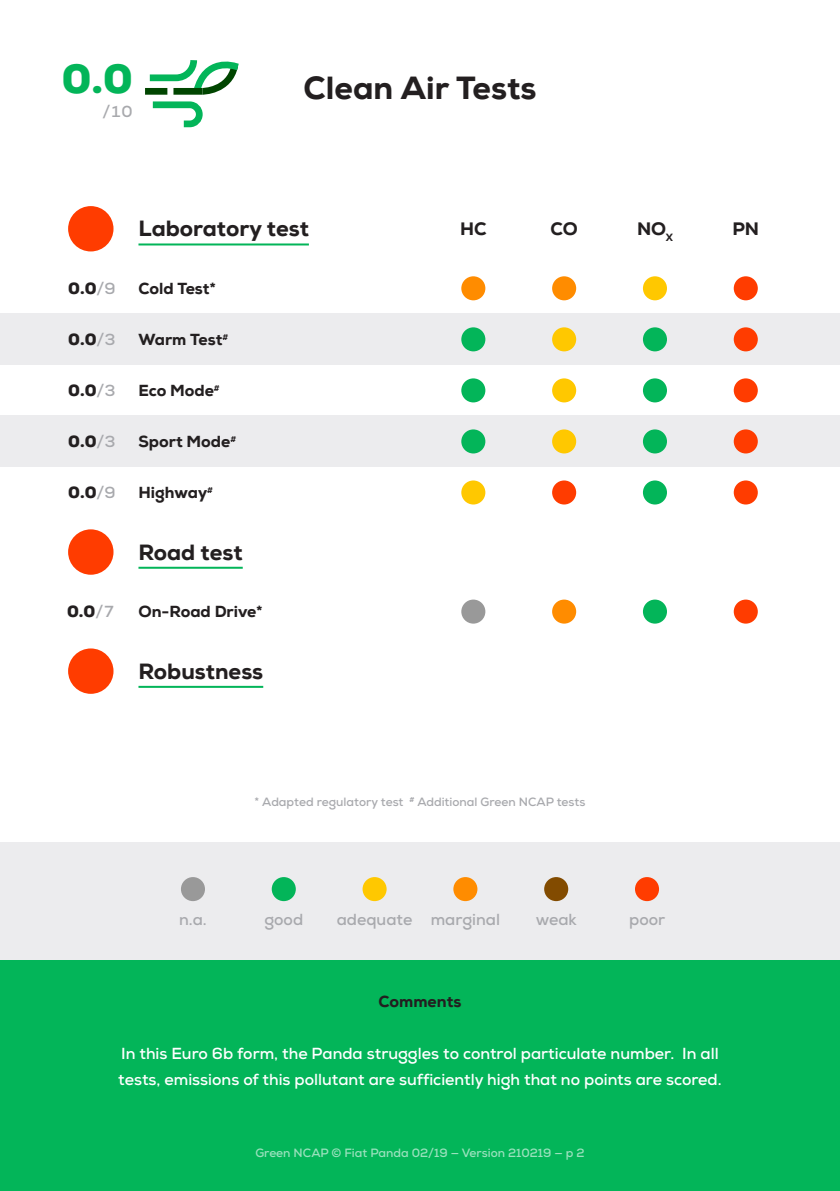
<style>
.page{position:relative;width:840px;height:1191px;background:#fff}
.page>*{position:absolute;margin:0;border:0;box-sizing:border-box;transform-origin:0 0}
.t1{font:900 40px "Nexa";color:#03b559}
.Testtitle{font:800 32px "Nexa";color:#231f20}
.TestSubtitle{font:800 22px "Nexa";color:#231f20}
.TestCategory{font:800 18px "Nexa";color:#231f20}
.CommentsBody{font:700 16px/26px "Nexa";color:#fff}
.Testname{font:800 16px "Nexa";color:#231f20}
.t2{font:700 16px "Nexa";color:#a8a9ad}
.t3{font:900 16px "Nexa";color:#231f20}
.CommentsTitle{font:800 16px "Nexa";color:#231f20}
.t4{font:700 12px "Nexa";color:#a8a9ad}
.t5{font:700 12px "Nexa";color:#9ae1bd}
.s1{font-weight:700;color:#a8a9ad}
</style>
<div class="page">
<div style="left:0;top:960px;width:839px;height:231px;background:#03b559"></div>
<div style="left:0;top:842px;width:839px;height:118px;background:#ececee"></div>
<div style="left:0;top:314px;width:839px;height:51px;background:#ececee"></div>
<div style="left:0;top:416px;width:839px;height:51px;background:#ececee"></div>
<div style="left:181px;top:877px;width:24px;height:24px;background:#999;border-radius:50%"></div>
<div style="left:271px;top:877px;width:24px;height:24px;background:#03b559;border-radius:50%"></div>
<div style="left:362px;top:877px;width:24px;height:24px;background:#ffc800;border-radius:50%"></div>
<div style="left:453px;top:877px;width:24px;height:24px;background:#ff8c00;border-radius:50%"></div>
<div style="left:544px;top:877px;width:24px;height:24px;background:#824b00;border-radius:50%"></div>
<div style="left:634px;top:877px;width:24px;height:24px;background:#ff3c00;border-radius:50%"></div>
<svg style="left:145px;top:60px;width:94px;height:68px"></svg>
<div style="left:173px;top:88px;width:29px;height:7px;background:#004500"></div>
<div style="left:68px;top:206px;width:45px;height:45px;background:#ff3c00;border-radius:50%"></div>
<hr style="left:138px;top:243px;width:171px;height:2px;background:#03b559">
<div style="left:461px;top:276px;width:24px;height:24px;background:#ff8c00;border-radius:50%"></div>
<div style="left:552px;top:276px;width:24px;height:24px;background:#ff8c00;border-radius:50%"></div>
<div style="left:642px;top:276px;width:24px;height:24px;background:#ffc800;border-radius:50%"></div>
<div style="left:733px;top:276px;width:24px;height:24px;background:#ff3c00;border-radius:50%"></div>
<div style="left:461px;top:327px;width:24px;height:24px;background:#03b559;border-radius:50%"></div>
<div style="left:552px;top:327px;width:24px;height:24px;background:#ffc800;border-radius:50%"></div>
<div style="left:642px;top:327px;width:24px;height:24px;background:#03b559;border-radius:50%"></div>
<div style="left:733px;top:327px;width:24px;height:24px;background:#ff3c00;border-radius:50%"></div>
<div style="left:461px;top:378px;width:24px;height:24px;background:#03b559;border-radius:50%"></div>
<div style="left:552px;top:378px;width:24px;height:24px;background:#ffc800;border-radius:50%"></div>
<div style="left:642px;top:378px;width:24px;height:24px;background:#03b559;border-radius:50%"></div>
<div style="left:733px;top:378px;width:24px;height:24px;background:#ff3c00;border-radius:50%"></div>
<div style="left:461px;top:429px;width:24px;height:24px;background:#03b559;border-radius:50%"></div>
<div style="left:552px;top:429px;width:24px;height:24px;background:#ffc800;border-radius:50%"></div>
<div style="left:642px;top:429px;width:24px;height:24px;background:#03b559;border-radius:50%"></div>
<div style="left:733px;top:429px;width:24px;height:24px;background:#ff3c00;border-radius:50%"></div>
<div style="left:461px;top:480px;width:24px;height:24px;background:#ffc800;border-radius:50%"></div>
<div style="left:552px;top:480px;width:24px;height:24px;background:#ff3c00;border-radius:50%"></div>
<div style="left:642px;top:480px;width:24px;height:24px;background:#03b559;border-radius:50%"></div>
<div style="left:733px;top:480px;width:24px;height:24px;background:#ff3c00;border-radius:50%"></div>
<div style="left:68px;top:529px;width:45px;height:46px;background:#ff3c00;border-radius:50%"></div>
<hr style="left:138px;top:567px;width:104px;height:2px;background:#03b559">
<div style="left:461px;top:599px;width:24px;height:24px;background:#999;border-radius:50%"></div>
<div style="left:552px;top:599px;width:24px;height:24px;background:#ff8c00;border-radius:50%"></div>
<div style="left:642px;top:599px;width:24px;height:24px;background:#03b559;border-radius:50%"></div>
<div style="left:733px;top:599px;width:24px;height:24px;background:#ff3c00;border-radius:50%"></div>
<div style="left:68px;top:648px;width:45px;height:46px;background:#ff3c00;border-radius:50%"></div>
<hr style="left:138px;top:686px;width:125px;height:2px;background:#03b559">
<p class="t1" style="left:62px;top:52px;width:73px">0.0</p>
<p class="t2" style="left:102px;top:101px;width:32px">/10</p>
<p class="Testtitle" style="left:303px;top:68px;width:234px">Clean Air Tests</p>
<p class="TestSubtitle" style="left:138px;top:215px;width:172px">Laboratory test</p>
<p class="TestCategory" style="left:460px;top:217px;width:28px">HC</p>
<p class="TestCategory" style="left:550px;top:217px;width:29px">CO</p>
<p class="TestCategory" style="left:636px;top:217px;width:37px">NO<sub>X</sub></p>
<p class="TestCategory" style="left:732px;top:217px;width:28px">PN</p>
<p class="t3" style="left:68px;top:277px;width:49px">0.0<span class="s1">/9</span></p>
<p class="Testname" style="left:138px;top:278px;width:79px">Cold Test*</p>
<p class="t3" style="left:68px;top:329px;width:49px">0.0<span class="s1">/3</span></p>
<p class="Testname" style="left:138px;top:329px;width:91px">Warm Test<sup>#</sup></p>
<p class="t3" style="left:68px;top:380px;width:49px">0.0<span class="s1">/3</span></p>
<p class="Testname" style="left:138px;top:380px;width:83px">Eco Mode<sup>#</sup></p>
<p class="t3" style="left:68px;top:431px;width:49px">0.0<span class="s1">/3</span></p>
<p class="Testname" style="left:138px;top:431px;width:99px">Sport Mode<sup>#</sup></p>
<p class="t3" style="left:68px;top:482px;width:49px">0.0<span class="s1">/9</span></p>
<p class="Testname" style="left:138px;top:482px;width:76px">Highway<sup>#</sup></p>
<p class="TestSubtitle" style="left:138px;top:538px;width:106px">Road test</p>
<p class="t3" style="left:67px;top:601px;width:49px">0.0<span class="s1">/7</span></p>
<p class="Testname" style="left:138px;top:601px;width:126px">On-Road Drive*</p>
<p class="TestSubtitle" style="left:138px;top:657px;width:126px">Robustness</p>
<p class="t4" style="left:254px;top:794px;width:332px">* Adapted regulatory test <sup>#</sup> Additional Green NCAP tests</p>
<p class="t2" style="left:179px;top:909px;width:29px">n.a.</p>
<p class="t2" style="left:264px;top:909px;width:40px">good</p>
<p class="t2" style="left:336px;top:909px;width:165px">adequate marginal</p>
<p class="t2" style="left:535px;top:909px;width:43px">weak</p>
<p class="t2" style="left:628px;top:909px;width:38px">poor</p>
<p class="CommentsTitle" style="left:378px;top:991px;width:84px">Comments</p>
<p class="CommentsBody" style="left:118px;top:1040px;width:604px">In this Euro 6b form, the Panda struggles to control particulate number. In all tests, emissions of this pollutant are sufficiently high that no points are scored.</p>
<p class="t5" style="left:255px;top:1145px;width:330px">Green NCAP © Fiat Panda 02/19 — Version 210219 — p 2</p>
</div>
